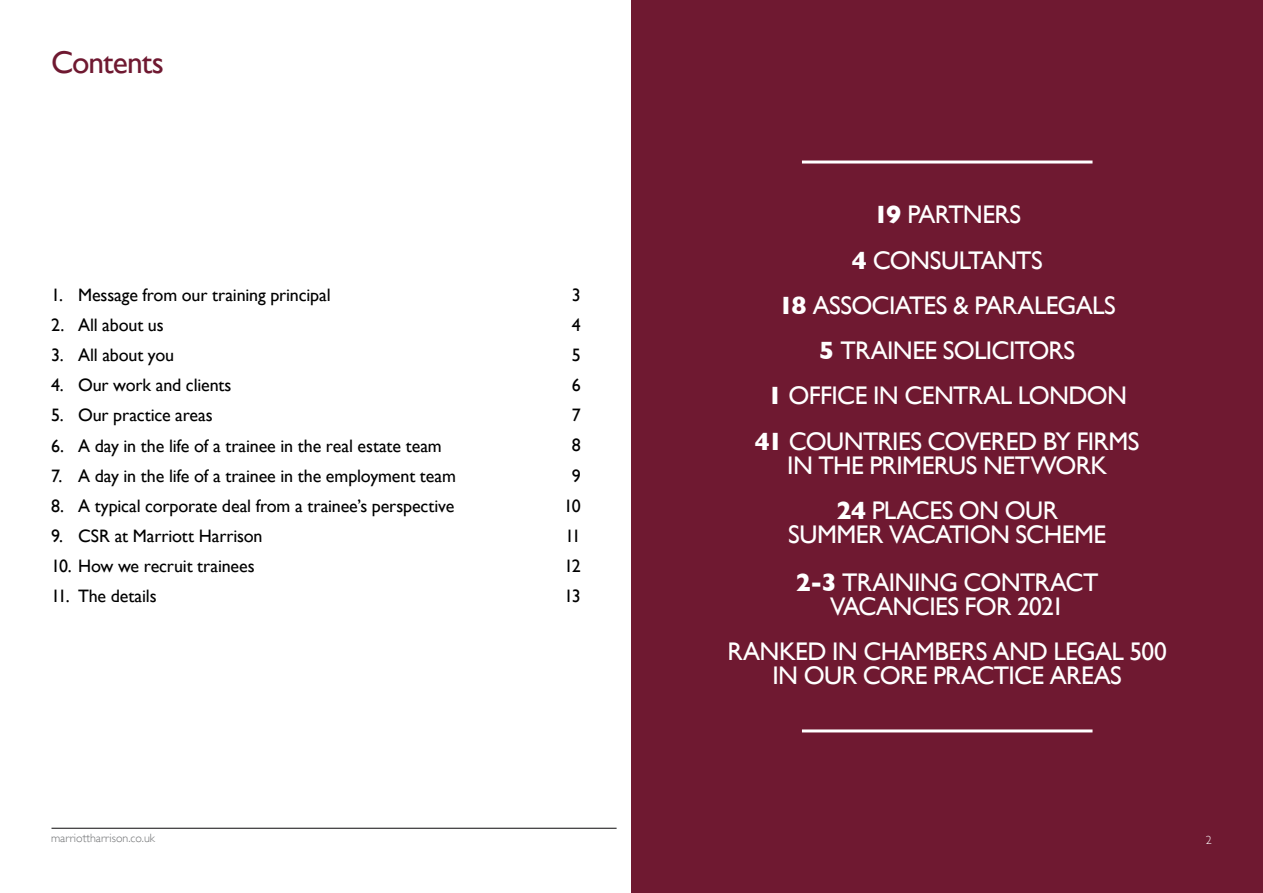
<style>
.page{position:relative;width:1263px;height:893px;background:#fff}
.page>*{position:absolute;margin:0;border:0;box-sizing:border-box;transform-origin:0 0}
.t1{font:31.5px "Gill Sans";letter-spacing:-.03em;color:#6f1931}
.t2{font:25.5px/45.3px "Gill Sans";letter-spacing:-.025em;color:#fff;text-align:center}
.t3{font:18px/30.2px "Gill Sans";letter-spacing:-.01em;color:#000;text-align:center}
.t4{font:300 12px "Gill Sans";color:#6e7072}
.t5{font:300 12px "Gill Sans";color:#fff}
.s1{font-weight:700}
</style>
<div class="page">
<div style="left:631px;top:0;width:632px;height:893px;background:#6f1931"></div>
<hr style="left:802px;top:161px;width:290px;height:3px;background:#fff">
<hr style="left:802px;top:729px;width:290px;height:3px;background:#fff">
<hr style="left:51px;top:828px;width:566px;height:1px;background:#0b0a0b">
<h1 class="t1" style="left:51px;top:44px;width:115px">Contents</h1>
<p class="t3" style="left:51px;top:280px;width:281px">1. Message from our training principal</p>
<p class="t3" style="left:51px;top:310px;width:114px">2. All about us</p>
<p class="t3" style="left:51px;top:340px;width:125px">3. All about you</p>
<p class="t3" style="left:51px;top:370px;width:182px">4. Our work and clients</p>
<p class="t3" style="left:51px;top:400px;width:163px">5. Our practice areas</p>
<p class="t3" style="left:51px;top:430px;width:392px">6. A day in the life of a trainee in the real estate team</p>
<p class="t3" style="left:51px;top:460px;width:406px">7. A day in the life of a trainee in the employment team</p>
<p class="t3" style="left:51px;top:490px;width:405px">8. A typical corporate deal from a trainee’s perspective</p>
<p class="t3" style="left:51px;top:520px;width:213px">9. CSR at Marriott Harrison</p>
<p class="t3" style="left:51px;top:551px;width:205px">10. How we recruit trainees</p>
<p class="t3" style="left:51px;top:581px;width:107px">11. The details</p>
<p class="t4" style="left:51px;top:828px;width:105px">marriottharrison.co.uk</p>
<p class="t3" style="left:564px;top:280px;width:19px">3<br>4<br>5<br>6<br>7<br>8<br>9<br>10<br>11<br>12<br>13</p>
<h2 class="t2" style="left:755px;top:192px;width:386px"><span class="s1">19</span> PARTNERS<br><span class="s1">4</span> CONSULTANTS<br><span class="s1">18</span> ASSOCIATES &amp; PARALEGALS<br><span class="s1">5</span> TRAINEE SOLICITORS<br><span class="s1">1</span> OFFICE IN CENTRAL LONDON<br><span class="s1">41</span> COUNTRIES COVERED BY FIRMS</h2>
<h2 class="t2" style="left:787px;top:442px;width:321px">IN THE PRIMERUS NETWORK<br><span class="s1">24</span> PLACES ON OUR</h2>
<h2 class="t2" style="left:788px;top:510px;width:320px;line-height:48px">SUMMER VACATION SCHEME<br><span class="s1">2-3</span> TRAINING CONTRACT</h2>
<h2 class="t2" style="left:727px;top:583px;width:441px">VACANCIES FOR 2021<br>RANKED IN CHAMBERS AND LEGAL 500</h2>
<h2 class="t2" style="left:772px;top:652px;width:351px">IN OUR CORE PRACTICE AREAS</h2>
<p class="t5" style="left:1206px;top:830px;width:7px">2</p>
</div>
